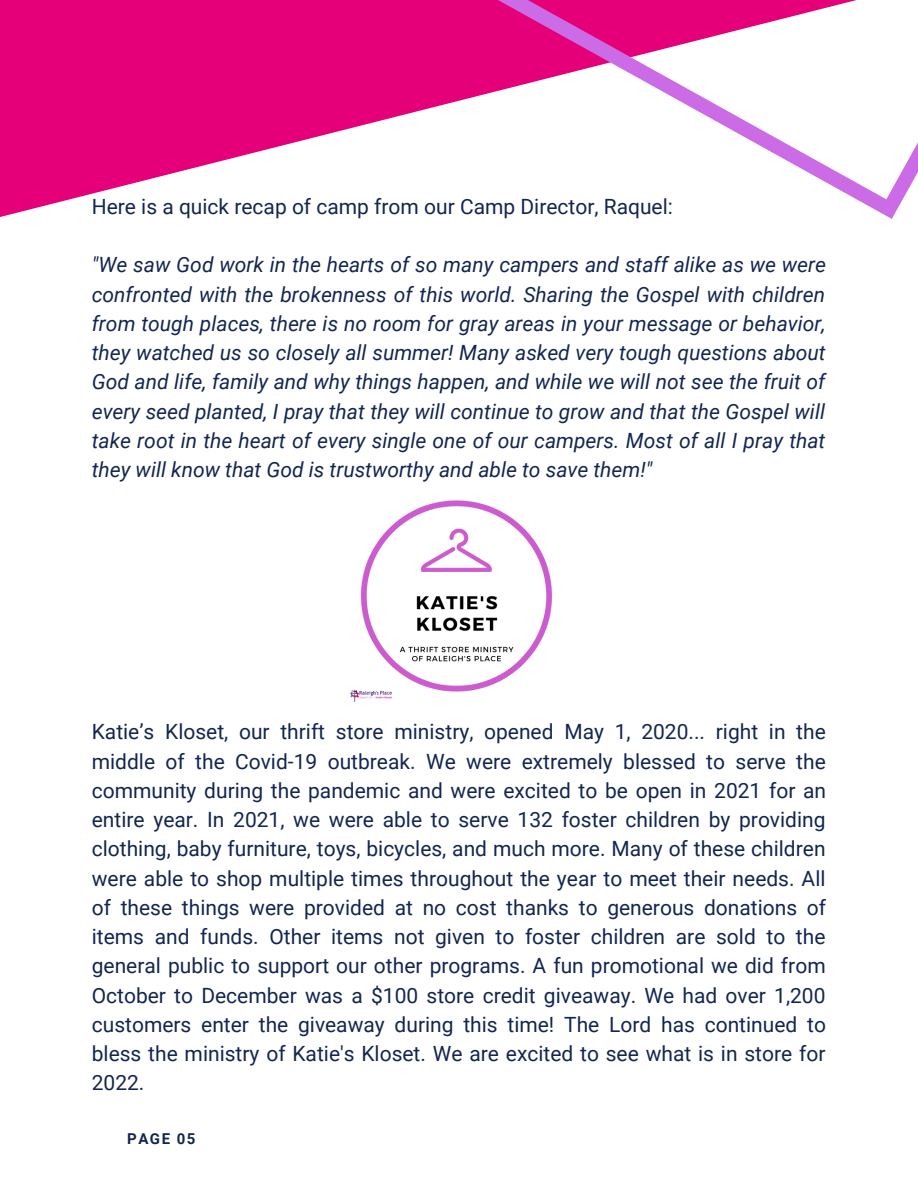
<style>
.page{position:relative;width:918px;height:1188px;background:#fff}
.page>*{position:absolute;margin:0;border:0;box-sizing:border-box;transform-origin:0 0}
.t1{font:21px/29.2px "Roboto";color:#132652;text-align:justify}
.t2{font:italic 21px/29.2px "Roboto";color:#132652;text-align:justify}
.t3{font:700 15px "Roboto";letter-spacing:.1em;color:#132652}
</style>
<div class="page">
<svg style="left:0;top:0;width:470px;height:217px;fill:#e50079"></svg>
<svg style="left:470px;top:0;width:448px;height:219px"></svg>
<img style="left:350px;top:500px;width:203px;height:202px">
<p class="t1" style="left:92px;top:192px;width:583px">Here is a quick recap of camp from our Camp Director, Raquel:</p>
<p class="t2" style="left:92px;top:251px;width:736px">"We saw God work in the hearts of so many campers and staff alike as we were confronted with the brokenness of this world. Sharing the Gospel with children from tough places, there is no room for gray areas in your message or behavior, they watched us so closely all summer! Many asked very tough questions about God and life, family and why things happen, and while we will not see the fruit of every seed planted, I pray that they will continue to grow and that the Gospel will take root in the heart of every single one of our campers. Most of all I pray that they will know that God is trustworthy and able to save them!"</p>
<p class="t1" style="left:92px;top:718px;width:736px">Katie’s Kloset, our thrift store ministry, opened May 1, 2020... right in the middle of the Covid-19 outbreak. We were extremely blessed to serve the community during the pandemic and were excited to be open in 2021 for an entire year. In 2021, we were able to serve 132 foster children by providing clothing, baby furniture, toys, bicycles, and much more. Many of these children were able to shop multiple times throughout the year to meet their needs. All of these things were provided at no cost thanks to generous donations of items and funds. Other items not given to foster children are sold to the general public to support our other programs. A fun promotional we did from October to December was a $100 store credit giveaway. We had over 1,200 customers enter the giveaway during this time! The Lord has continued to bless the ministry of Katie's Kloset. We are excited to see what is in store for 2022.</p>
<p class="t3" style="left:127px;top:1130px;width:70px">PAGE 05</p>
</div>
